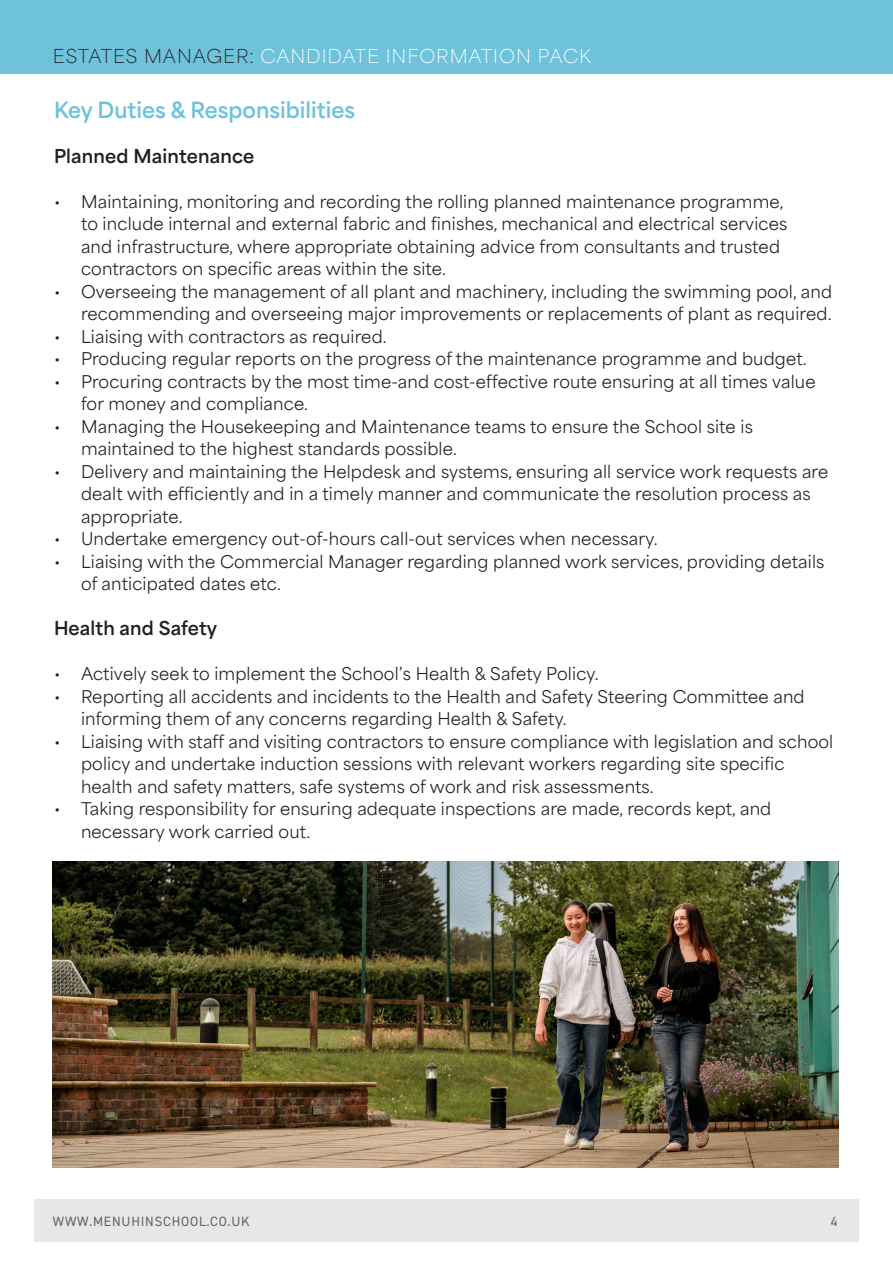
<style>
.page{position:relative;width:893px;height:1263px;background:#fff}
.page>*{position:absolute;margin:0;border:0;box-sizing:border-box;transform-origin:0 0}
.t1{font:700 21px "Area Normal";color:#6ec2da}
.t2{font:100 18px "Area Normal";letter-spacing:.05em;color:#fff}
.t3{font:700 18px "Area Normal";letter-spacing:.01em;color:#231f20}
.t4{font:16.5px/22.5px "Area Normal";letter-spacing:.01em;color:#231f20}
.t5{font:13.5px "DIN2014";letter-spacing:.06em;color:#636366}
.s1{color:#231f20}
</style>
<div class="page">
<div style="left:34px;top:1199px;width:825px;height:43px;background:#e6e7e9"></div>
<div style="left:0;top:0;width:893px;height:73px;background:#6ec2da"></div>
<img style="left:53px;top:861px;width:786px;height:306px">
<p class="t2" style="left:53px;top:40px;width:540px"><span class="s1">ESTATES MANAGER:</span> CANDIDATE INFORMATION PACK</p>
<p class="t1" style="left:54px;top:91px;width:303px">Key Duties &amp; Responsibilities</p>
<p class="t3" style="left:54px;top:140px;width:202px">Planned Maintenance</p>
<p class="t4" style="left:81px;top:188px;width:708px;text-indent:-27px">• Maintaining, monitoring and recording the rolling planned maintenance programme, to include internal and external fabric and finishes, mechanical and electrical services and infrastructure, where appropriate obtaining advice from consultants and trusted contractors on specific areas within the site.</p>
<p class="t4" style="left:54px;top:278px;width:780px;text-align:right">• Overseeing the management of all plant and machinery, including the swimming pool, and recommending and overseeing major improvements or replacements of plant as required.</p>
<p class="t4" style="left:54px;top:323px;width:334px">• Liaising with contractors as required.</p>
<p class="t4" style="left:54px;top:346px;width:754px">• Producing regular reports on the progress of the maintenance programme and budget.</p>
<p class="t4" style="left:81px;top:368px;width:736px;text-indent:-27px">• Procuring contracts by the most time-and cost-effective route ensuring at all times value for money and compliance.</p>
<p class="t4" style="left:81px;top:413px;width:673px;text-indent:-27px">• Managing the Housekeeping and Maintenance teams to ensure the School site is maintained to the highest standards possible.</p>
<p class="t4" style="left:81px;top:458px;width:749px;text-indent:-27px">• Delivery and maintaining the Helpdesk and systems, ensuring all service work requests are dealt with efficiently and in a timely manner and communicate the resolution process as appropriate.</p>
<p class="t4" style="left:54px;top:526px;width:605px">• Undertake emergency out-of-hours call-out services when necessary.</p>
<p class="t4" style="left:81px;top:548px;width:745px;text-indent:-27px">• Liaising with the Commercial Manager regarding planned work services, providing details of anticipated dates etc.</p>
<p class="t3" style="left:54px;top:612px;width:165px">Health and Safety</p>
<p class="t4" style="left:54px;top:661px;width:546px">• Actively seek to implement the School’s Health &amp; Safety Policy.</p>
<p class="t4" style="left:81px;top:683px;width:725px;text-indent:-27px">• Reporting all accidents and incidents to the Health and Safety Steering Committee and informing them of any concerns regarding Health &amp; Safety.</p>
<p class="t4" style="left:81px;top:728px;width:754px;text-indent:-27px">• Liaising with staff and visiting contractors to ensure compliance with legislation and school policy and undertake induction sessions with relevant workers regarding site specific health and safety matters, safe systems of work and risk assessments.</p>
<p class="t4" style="left:81px;top:796px;width:692px;text-indent:-27px">• Taking responsibility for ensuring adequate inspections are made, records kept, and necessary work carried out.</p>
<p class="t5" style="left:53px;top:1212px;width:198px">WWW.MENUHINSCHOOL.CO.UK</p>
<p class="t5" style="left:831px;top:1212px;width:8px">4</p>
</div>
